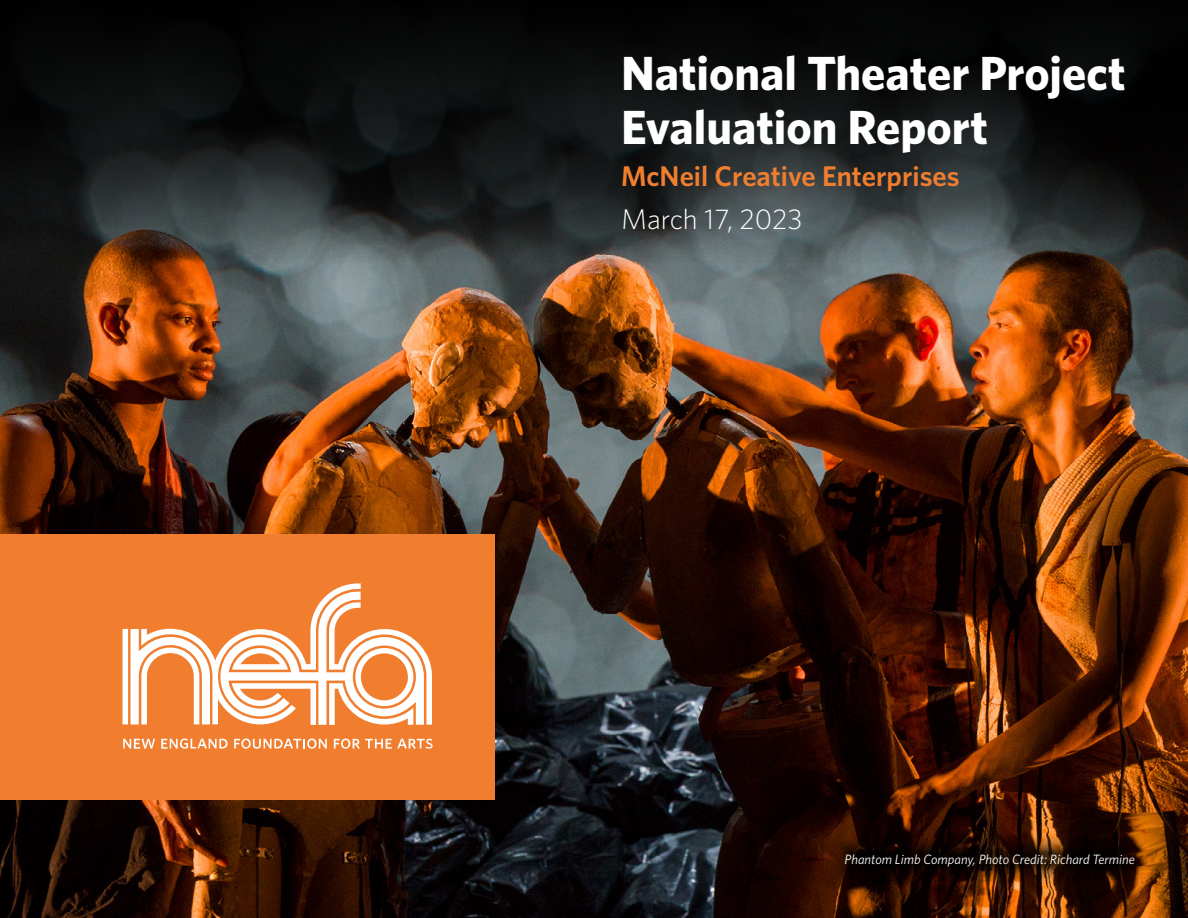
<style>
.page{position:relative;width:1188px;height:918px;background:#fff}
.page>*{position:absolute;margin:0;border:0;box-sizing:border-box;transform-origin:0 0}
.t1{font:700 48px/54px "Whitney";color:#fff}
.t2{font:600 28.5px "Whitney";color:#f17e2f}
.t3{font:300 28.5px "Whitney";color:#fff}
.t4{font:italic 13.5px "Whitney";color:#fff}
</style>
<div class="page">
<img style="left:0;top:262px;width:1188px;height:656px">
<svg style="left:829px;top:832px;width:311px;height:54px;background:#220c02"></svg>
<svg style="left:0;top:241px;width:1188px;height:21px;background:#4d504e"></svg>
<svg style="left:0;top:0;width:1188px;height:241px;background:#151818"></svg>
<div style="left:0;top:534px;width:495px;height:266px;background:#f17e2f"></div>
<svg style="left:123px;top:583px;width:309px;height:142px"></svg>
<svg style="left:123px;top:739px;width:32px;height:10px"></svg>
<svg style="left:161px;top:739px;width:67px;height:10px"></svg>
<svg style="left:234px;top:739px;width:93px;height:10px"></svg>
<svg style="left:334px;top:739px;width:99px;height:10px"></svg>
<h1 class="t1" style="left:621px;top:45px;width:506px">National Theater Project<br>Evaluation Report</h1>
<h2 class="t2" style="left:621px;top:159px;width:340px">McNeil Creative Enterprises</h2>
<p class="t3" style="left:621px;top:202px;width:183px">March 17, 2023</p>
<p class="t4" style="left:845px;top:851px;width:292px">Phantom Limb Company, Photo Credit: Richard Termine</p>
</div>
